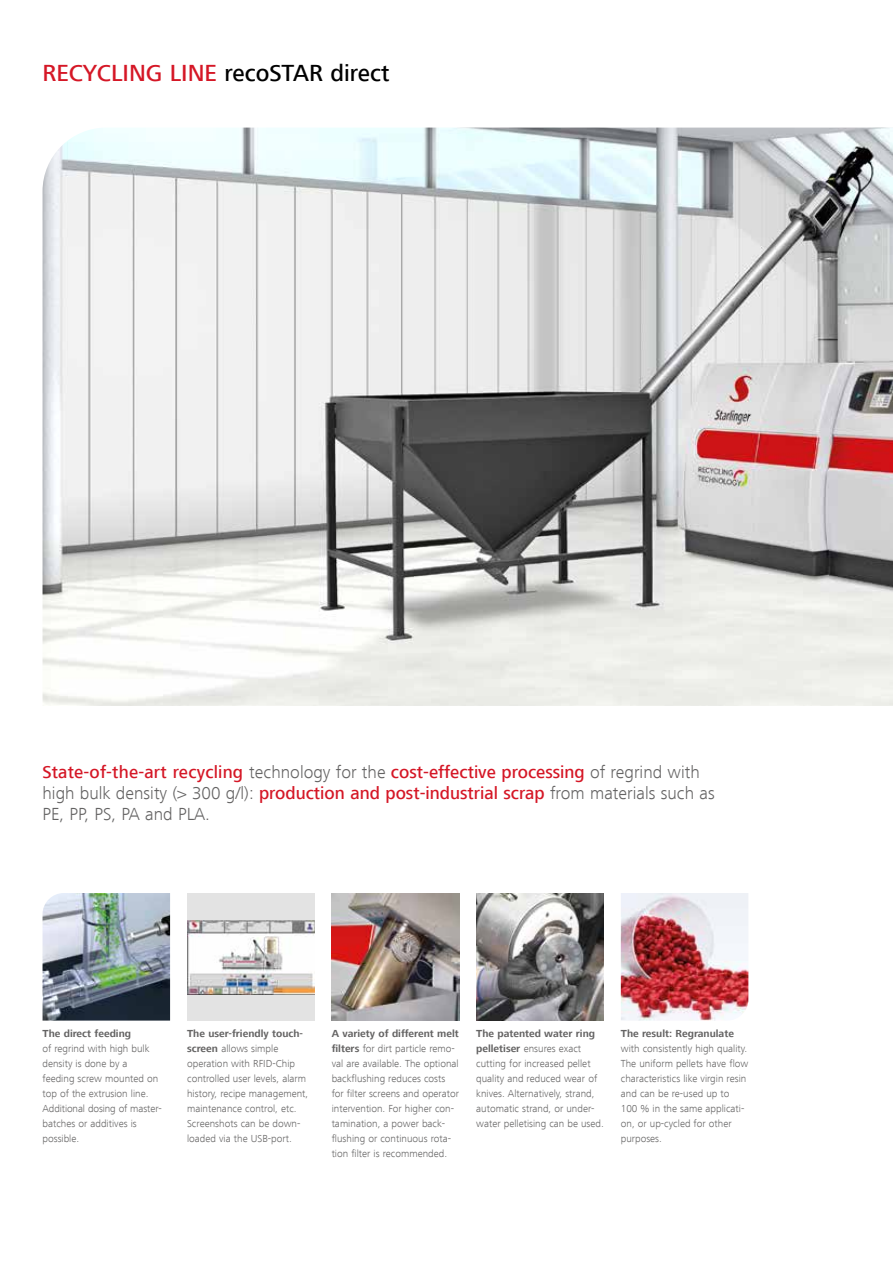
<style>
.page{position:relative;width:893px;height:1263px;background:#fff}
.page>*{position:absolute;margin:0;border:0;box-sizing:border-box;transform-origin:0 0}
.t1{font:500 24px "Frutiger Next LT";color:#000}
.t2{font:300 18px/21px "Frutiger Next LT";color:#646363}
.t3{font:300 10.5px/15px "Frutiger Next LT";color:#646363}
.t4{font:700 10.5px "Frutiger Next LT";color:#646363}
.s1{color:#d51726}
.s2{font-weight:500;color:#d51726}
.s3{font-weight:700}
</style>
<div class="page">
<img style="left:43px;top:128px;width:850px;height:578px">
<img style="left:43px;top:893px;width:127px;height:127px">
<img style="left:332px;top:893px;width:127px;height:127px">
<div style="left:187px;top:893px;width:128px;height:127px;background:#e3e3e3"></div>
<img style="left:187px;top:920px;width:128px;height:75px">
<img style="left:621px;top:893px;width:127px;height:127px">
<img style="left:476px;top:893px;width:128px;height:127px">
<h1 class="t1" style="left:43px;top:60px;width:348px"><span class="s1">RECYCLING LINE</span> recoSTAR direct</h1>
<h2 class="t2" style="left:43px;top:762px;width:674px"><span class="s2">State-of-the-art recycling</span> technology for the <span class="s2">cost-effective processing</span> of regrind with high bulk density (&gt; 300 g/l): <span class="s2">production and post-industrial scrap</span> from materials such as<br>PE, PP, PS, PA and PLA.</h2>
<p class="t4" style="left:43px;top:1027px;width:90px">The direct feeding</p>
<p class="t3" style="left:43px;top:1041px;width:121px">of regrind with high bulk density is done by a feeding screw mounted on top of the extrusion line.<br>Additional dosing of master&shy;batches or additives is possible.</p>
<p class="t3" style="left:332px;top:1026px;width:129px"><span class="s3">A variety of different melt filters</span> for dirt particle remo&shy;val are available. The optional backflushing reduces costs for filter screens and operator intervention. For higher con&shy;tamination, a power back&shy;flushing or continuous rota&shy;tion filter is recommended.</p>
<p class="t3" style="left:187px;top:1026px;width:123px"><span class="s3">The user-friendly touch&shy;screen</span> allows simple operation with RFID-Chip controlled user levels, alarm history, recipe management, maintenance control, etc.<br>Screenshots can be down&shy;loaded via the USB-port.</p>
<p class="t3" style="left:476px;top:1026px;width:129px"><span class="s3">The patented water ring pelletiser</span> ensures exact cutting for increased pellet quality and reduced wear of knives. Alternatively, strand, automatic strand, or under&shy;water pelletising can be used.</p>
<p class="t4" style="left:621px;top:1027px;width:115px">The result: Regranulate</p>
<p class="t3" style="left:621px;top:1041px;width:129px">with consistently high quality.<br>The uniform pellets have flow characteristics like virgin resin and can be re-used up to<br>100 % in the same applicati&shy;on, or up-cycled for other purposes.</p>
</div>
